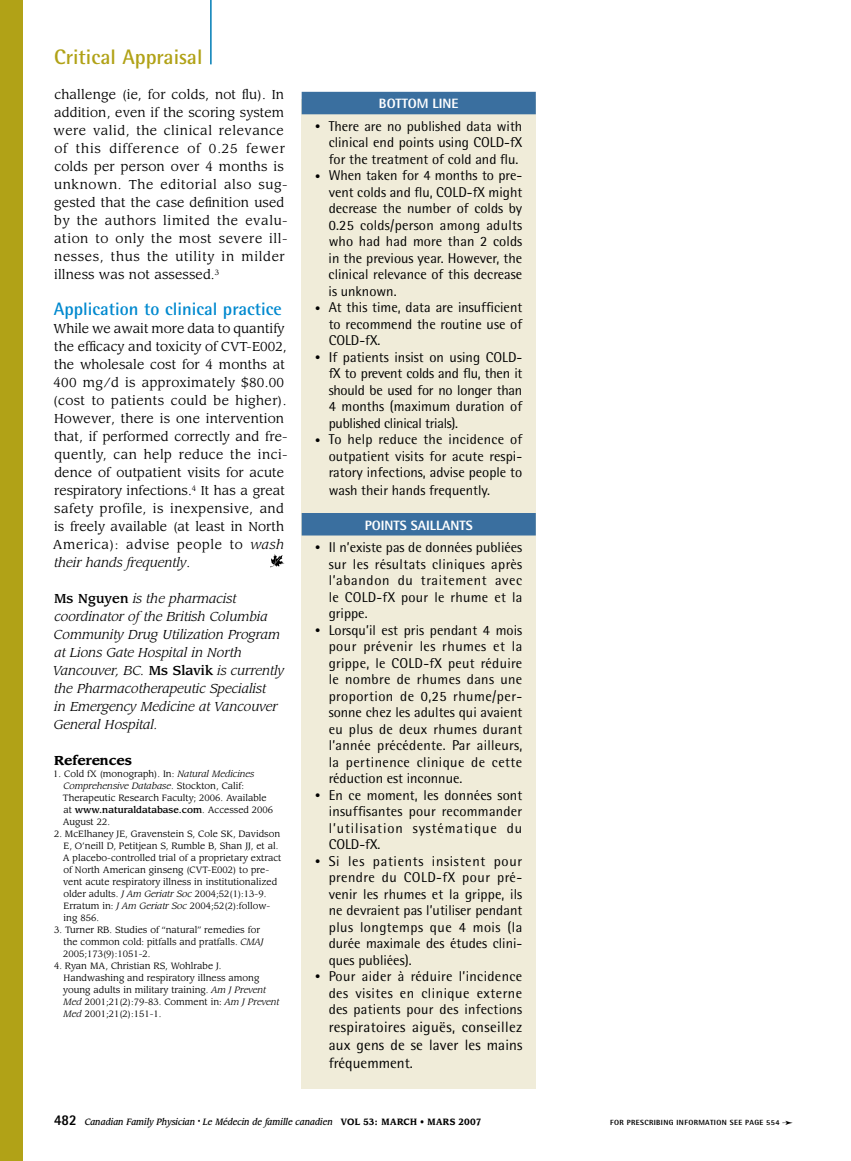
<style>
.page{position:relative;width:851px;height:1161px;background:#fff}
.page>*{position:absolute;margin:0;border:0;box-sizing:border-box;transform-origin:0 0}
.t1{font:700 21px "Rotis Semi Sans Std";color:#b1a217}
.t2{font:700 18px "Rotis Semi Sans Std";color:#0089cf}
.t3{font:15px/18px "Rotis Semi Sans Std";letter-spacing:.01em;color:#000;text-align:justify}
.t4{font:14.25px/16.5px "Rotis Semi Sans Std";color:#000;text-align:justify}
.t5{font:800 13.5px "Rotis Semi Sans Std";color:#fff}
.t6{font:12.75px/18px "Leawood Std";letter-spacing:.015em;color:#000}
.t7{font:12.75px/18px "Leawood Std";letter-spacing:.04em;color:#000}
.t8{font:italic 12.75px/18px "Leawood Std";color:#000}
.t9{font:700 12.75px "Leawood Std";color:#000}
.t10{font:9px/12px "Leawood Std";color:#000}
.t11{font:italic 500 9px "Leawood Std";color:#000;scale:.9 1}
.t12{font:800 7.5px "Rotis Semi Sans Std";letter-spacing:.05em;color:#000}
.s1{font-style:italic}
.s2{font-weight:500;font-style:normal}
.s3{font-weight:500}
.s4{font-size:10.5px}
.s5{font-family:"Rotis Sans Serif Std";font-weight:800;font-style:normal;font-size:15px}
.s6{font-weight:700;font-style:normal}
</style>
<div class="page">
<div style="left:0;top:0;width:22px;height:1161px;background:#b1a217"></div>
<hr style="left:210px;top:0;width:2px;height:64px;background:#007db6">
<div style="left:302px;top:99px;width:234px;height:990px;background:#f0ecd9"></div>
<div style="left:302px;top:92px;width:234px;height:22px;background:#3a6f9f"></div>
<div style="left:302px;top:513px;width:234px;height:23px;background:#3a6f9f"></div>
<svg style="left:270px;top:554px;width:14px;height:13px"></svg>
<h1 class="t1" style="left:54px;top:44px;width:150px">Critical Appraisal</h1>
<p class="t7" style="left:54px;top:86px;width:236px">challenge (ie, for colds, not flu). In addition, even if the scoring system were valid, the clinical relevance of this difference of 0.25 fewer colds per person over 4 months is unknown. The editorial also sug&shy;gested that the case definition used by the authors limited the evalu&shy;ation to only the most severe ill&shy;nesses, thus the utility in milder illness was not assessed.<sup>3</sup></p>
<p class="t2" style="left:54px;top:298px;width:229px">Application to clinical practice</p>
<p class="t6" style="left:53px;top:320px;width:236px">While we await more data to quantify the efficacy and toxicity of CVT-E002, the wholesale cost for 4 months at 400 mg/d is approximately $80.00 (cost to patients could be higher).<br>However, there is one intervention that, if performed correctly and fre&shy;quently, can help reduce the inci&shy;dence of outpatient visits for acute respiratory infections.<sup>4</sup> It has a great safety profile, is inexpensive, and is freely available (at least in North America): advise people to <span class="s1">wash their hands frequently</span>.</p>
<p class="t8" style="left:53px;top:590px;width:232px"><span class="s2">Ms Nguyen</span> is the pharmacist coordinator of the British Columbia<br>Community Drug Utilization Program at Lions Gate Hospital in North<br>Vancouver, BC. <span class="s2">Ms Slavik</span> is currently the Pharmacotherapeutic Specialist<br>in Emergency Medicine at Vancouver<br>General Hospital.</p>
<p class="t9" style="left:54px;top:753px;width:79px">REFERENCES</p>
<p class="t10" style="left:63px;top:768px;width:212px;text-indent:-9px">1. Cold fX (monograph). In: <span class="s1">Natural Medicines Comprehensive Database</span>. Stockton, Calif:<br>Therapeutic Research Faculty; 2006. Available at <span class="s3">www.naturaldatabase.com</span>. Accessed 2006<br>August 22.</p>
<p class="t10" style="left:63px;top:828px;width:220px;text-indent:-9px">2. McElhaney JE, Gravenstein S, Cole SK, Davidson E, O’neill D, Petitjean S, Rumble B, Shan JJ, et al.<br>A placebo-controlled trial of a proprietary extract of North American ginseng (CVT-E002) to pre&shy;vent acute respiratory illness in institutionalized older adults. <span class="s1">J Am Geriatr Soc</span> 2004;52(1):13-9.<br>Erratum in: <span class="s1">J Am Geriatr Soc</span> 2004;52(2):follow&shy;ing 856.</p>
<p class="t10" style="left:63px;top:924px;width:202px;text-indent:-9px">3. Turner RB. Studies of “natural” remedies for the common cold: pitfalls and pratfalls. <span class="s1">CMAJ<br></span>2005;173(9):1051-2.</p>
<p class="t10" style="left:63px;top:960px;width:217px;text-indent:-9px">4. Ryan MA, Christian RS, Wohlrabe J.<br>Handwashing and respiratory illness among young adults in military training. <span class="s1">Am J Prevent Med</span> 2001;21(2):79-83. Comment in: <span class="s1">Am J Prevent Med</span> 2001;21(2):151-1.</p>
<p class="t5" style="left:379px;top:95px;width:17px">BOTTOM</p>
<p class="t5" style="left:432px;top:95px;width:14px">LINE</p>
<p class="t4" style="left:329px;top:118px;width:195px;text-indent:-14px"><span class="s4">•</span> There are no published data with clinical end points using COLD-fX for the treatment of cold and flu.</p>
<p class="t4" style="left:328px;top:167px;width:195px;text-indent:-13px"><span class="s4">•</span> When taken for 4 months to pre&shy;vent colds and flu, COLD-fX might decrease the number of colds by 0.25 colds/person among adults who had had more than 2 colds in the previous year. However, the clinical relevance of this decrease is unknown.</p>
<p class="t4" style="left:328px;top:299px;width:195px;text-indent:-14px"><span class="s4">•</span> At this time, data are insufficient to recommend the routine use of COLD-fX.</p>
<p class="t4" style="left:329px;top:349px;width:195px;text-indent:-14px"><span class="s4">•</span> If patients insist on using COLD&shy;fX to prevent colds and flu, then it should be used for no longer than 4 months (maximum duration of published clinical trials).</p>
<p class="t4" style="left:328px;top:431px;width:195px;text-indent:-13px"><span class="s4">•</span> To help reduce the incidence of outpatient visits for acute respi&shy;ratory infections, advise people to</p>
<p class="t4" style="left:329px;top:482px;width:163px">wash their hands frequently.</p>
<p class="t5" style="left:364px;top:516px;width:110px">POINTS SAILLANTS</p>
<p class="t4" style="left:329px;top:539px;width:195px;text-indent:-14px"><span class="s4">•</span> Il n’existe pas de données publiées sur les résultats cliniques après l’abandon du traitement avec le COLD-fX pour le rhume et la grippe.</p>
<p class="t4" style="left:328px;top:621px;width:195px;text-indent:-13px"><span class="s4">•</span> Lorsqu’il est pris pendant 4 mois pour prévenir les rhumes et la grippe, le COLD-fX peut réduire le nombre de rhumes dans une proportion de 0,25 rhume/per&shy;sonne chez les adultes qui avaient eu plus de deux rhumes durant l’année précédente. Par ailleurs, la pertinence clinique de cette réduction est inconnue.</p>
<p class="t4" style="left:328px;top:786px;width:195px;text-indent:-14px"><span class="s4">•</span> En ce moment, les données sont insuffisantes pour recommander l’utilisation systématique du COLD-fX.</p>
<p class="t4" style="left:328px;top:852px;width:195px;text-indent:-13px"><span class="s4">•</span> Si les patients insistent pour prendre du COLD-fX pour pré&shy;venir les rhumes et la grippe, ils ne devraient pas l’utiliser pendant plus longtemps que 4 mois (la durée maximale des études clini&shy;ques publiées).</p>
<p class="t4" style="left:328px;top:968px;width:195px;text-indent:-13px"><span class="s4">•</span> Pour aider à réduire l’incidence des visites en clinique externe des patients pour des infections</p>
<p class="t3" style="left:328px;top:1018px;width:195px">respiratoires aiguës, conseillez aux gens de se laver les mains fréquemment.</p>
<p class="t11" style="left:54px;top:1116px;width:476px"><span class="s5">482</span> Canadian Family Physician <sup>•</sup> Le Médecin de famille canadien <span class="s6">VOL 53: MARCH • MARS 2007</span></p>
<p class="t12" style="left:610px;top:1118px;width:171px">FOR PRESCRIBING INFORMATION SEE PAGE 554</p>
</div>
